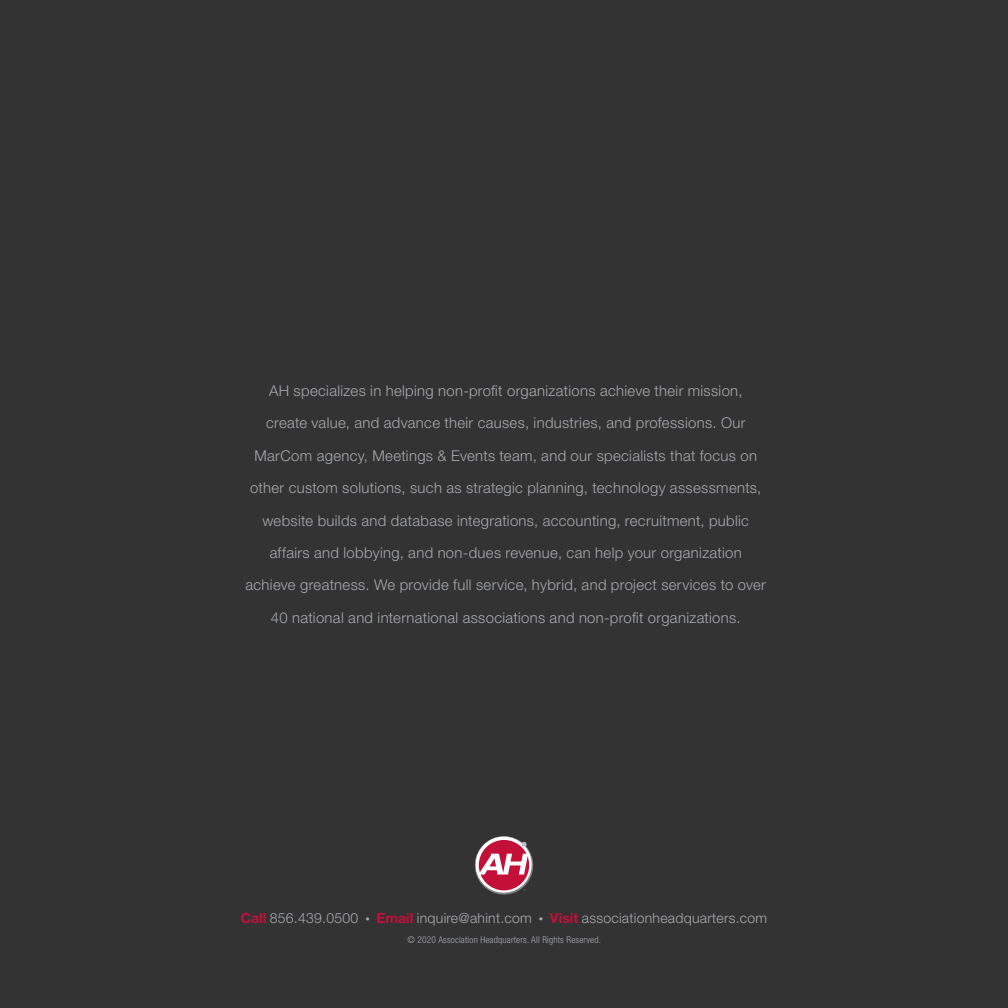
<style>
.page{position:relative;width:1008px;height:1008px;background:#333334}
.page>*{position:absolute;margin:0;border:0;box-sizing:border-box;transform-origin:0 0}
.t1{font:300 14.88px/32.4px "Helvetica Neue LT Pro";letter-spacing:.02em;color:#a7a9ac;text-align:center}
.t2{font:300 14px "Helvetica Neue LT Pro";letter-spacing:.02em;color:#a7a9ac}
.t3{font:300 condensed 9.28px "Helvetica Neue LT Pro";letter-spacing:.02em;color:#a7a9ac}
.s1{font-weight:700;color:#c41039}
.s2{font-stretch:condensed;font-size:8.75px}
</style>
<div class="page">
<svg style="left:475px;top:836px;width:58px;height:59px"></svg>
<p class="t1" style="left:246px;top:374px;width:522px">AH specializes in helping non-profit organizations achieve their mission,<br>create value, and advance their causes, industries, and professions. Our MarCom agency, Meetings &amp; Events team, and our specialists that focus on other custom solutions, such as strategic planning, technology assessments, website builds and database integrations, accounting, recruitment, public affairs and lobbying, and non-dues revenue, can help your organization achieve greatness. We provide full service, hybrid, and project services to over 40 national and international associations and non-profit organizations.</p>
<p class="t2" style="left:241px;top:910px;width:528px"><span class="s1">Call</span> 856.439.0500 <span class="s2">•</span> <span class="s1">Email</span> inquire@ahint.com <span class="s2">•</span> <span class="s1">Visit</span> associationheadquarters.com</p>
<p class="t3" style="left:407px;top:934px;width:195px">© 2020 Association Headquarters. All Rights Reserved.</p>
</div>
